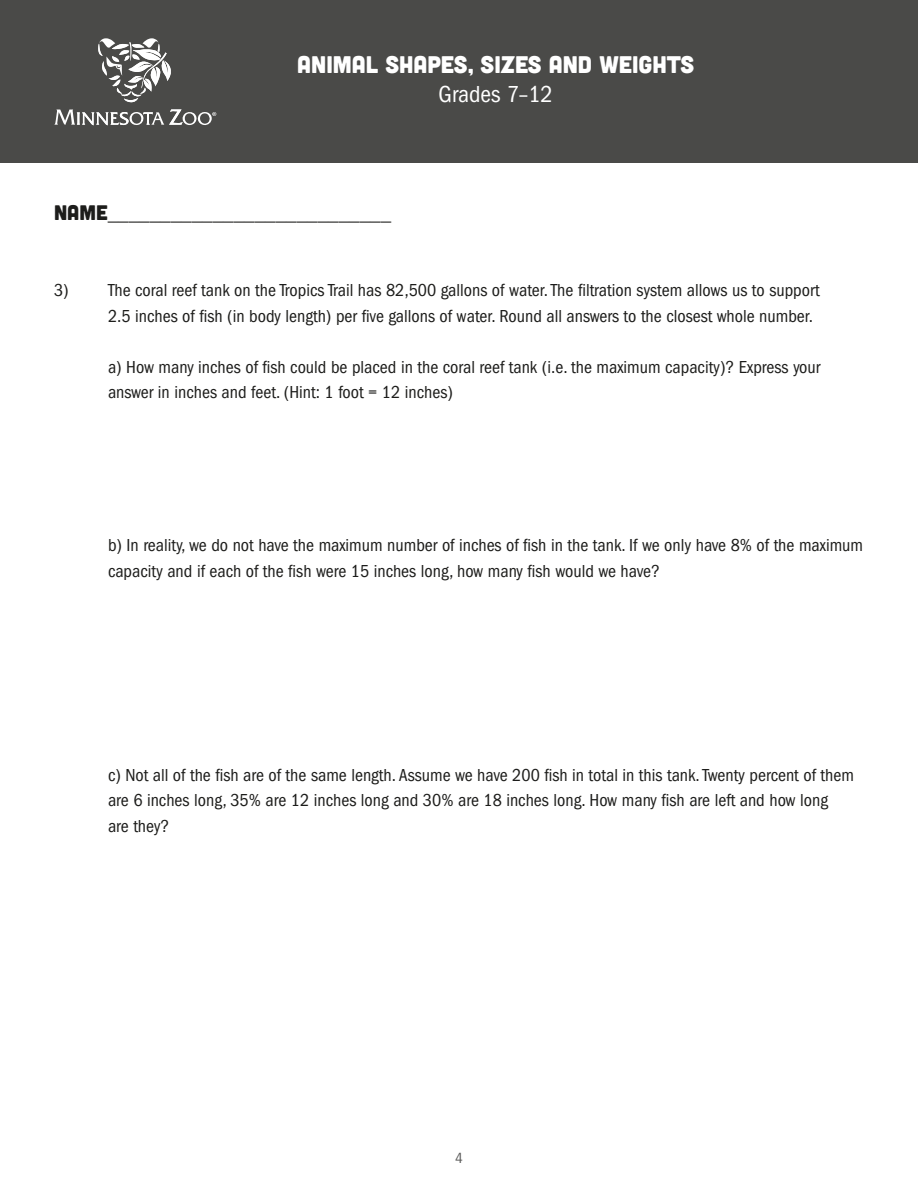
<style>
.page{position:relative;width:918px;height:1188px;background:#fff}
.page>*{position:absolute;margin:0;border:0;box-sizing:border-box;transform-origin:0 0}
.t1{font:24px "Cubano";color:#fff}
.t2{font:condensed 24px "ITC Franklin Gothic Std";color:#fff}
.t3{font:condensed 21px "ITC Franklin Gothic Std";color:#1d1d1b}
.Body{font:condensed 18px "ITC Franklin Gothic Std";color:#1d1d1b}
.Body-2{font:condensed 18px "Franklin Gothic";color:#1d1d1b}
.t4{font:condensed 15px "Franklin Gothic";color:#575756}
.s1{font-family:"Cubano";font-stretch:normal}
.s2{font-family:"Franklin Gothic"}
</style>
<div class="page">
<div style="left:0;top:0;width:918px;height:162px;background:#4a4a48"></div>
<svg style="left:98px;top:38px;width:73px;height:65px"></svg>
<svg style="left:54px;top:109px;width:162px;height:16px"></svg>
<p class="t1" style="left:297px;top:49px;width:398px">ANIMAL SHAPES, SIZES AND WEIGHTS</p>
<p class="t2" style="left:439px;top:81px;width:116px">Grades 7–12</p>
<p class="t3" style="left:54px;top:201px;width:339px"><span class="s1">NAME</span>___________________________</p>
<p class="Body" style="left:54px;top:280px;width:767px">3) The coral reef tank on the Tropics Trail has 82,500 gallons of water. The filtration system allows us to support</p>
<p class="Body" style="left:108px;top:306px;width:707px">2.5 inches of fish (in body length) per five gallons of water. <span class="s2">Round all answers to the closest whole number.</span></p>
<p class="Body-2" style="left:108px;top:357px;width:714px">a) How many inches of fish could be placed in the coral reef tank (i.e. the maximum capacity)? Express your</p>
<p class="Body-2" style="left:108px;top:382px;width:347px">answer in inches and feet. (Hint: 1 foot = 12 inches)</p>
<p class="Body" style="left:108px;top:535px;width:757px">b) In reality, we do not have the maximum number of inches of fish in the tank. If we only have 8% of the maximum</p>
<p class="Body" style="left:108px;top:561px;width:553px">capacity and if each of the fish were 15 inches long, how many fish would we have?</p>
<p class="Body" style="left:108px;top:765px;width:747px">c) Not all of the fish are of the same length. Assume we have 200 fish in total in this tank. Twenty percent of them</p>
<p class="Body" style="left:108px;top:790px;width:722px">are 6 inches long, 35% are 12 inches long and 30% are 18 inches long. How many fish are left and how long</p>
<p class="Body" style="left:108px;top:816px;width:63px">are they?</p>
<p class="t4" style="left:455px;top:1149px;width:9px">4</p>
</div>
